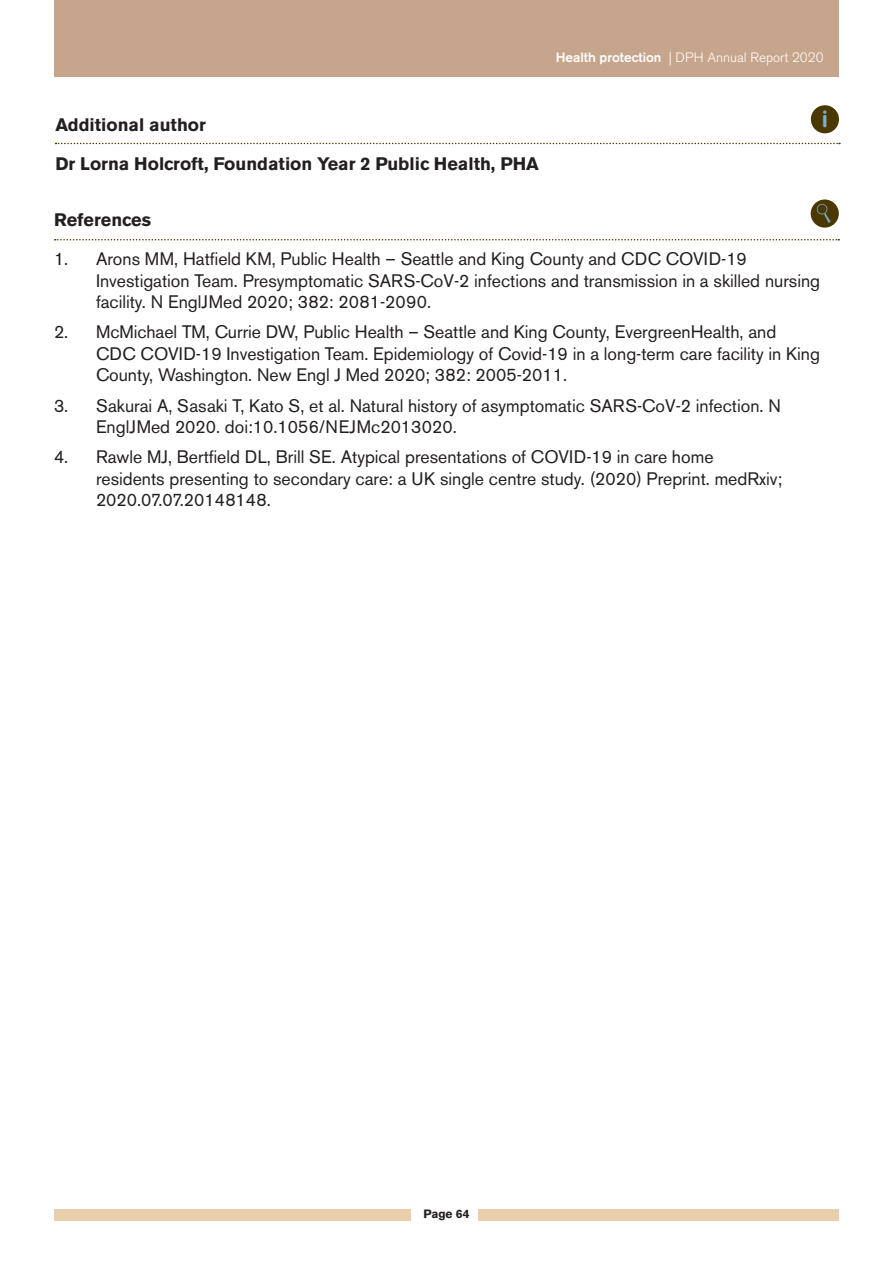
<style>
.page{position:relative;width:893px;height:1263px;background:#fff}
.page>*{position:absolute;margin:0;border:0;box-sizing:border-box;transform-origin:0 0}
.t1{font:700 22.5px "Helvetica Rounded";color:#7fabc3}
.t2{font:18px/21.6px "Akzidenz Grotesk BE";color:#231f20}
.t3{font:700 18px/38.5px "Akzidenz Grotesk BE";color:#231f20}
.t4{font:300 13.5px "Akzidenz Grotesk BE";color:#fff}
.t5{font:700 12px "Akzidenz Grotesk BE";color:#231f20}
.s1{font-weight:500}
</style>
<div class="page">
<div style="left:54px;top:1209px;width:357px;height:11px;background:#e9ceab"></div>
<div style="left:479px;top:1209px;width:360px;height:11px;background:#e9ceab"></div>
<div style="left:54px;top:0;width:785px;height:77px;background:#c7a58c"></div>
<div style="left:812px;top:106px;width:26px;height:26px;background:#4a3800;border-radius:50%"></div>
<div style="left:811px;top:105px;width:28px;height:28px;border:2px solid #4a3800;border-radius:50%"></div>
<svg style="left:56px;top:143px;width:784px;height:1px"></svg>
<div style="left:812px;top:201px;width:26px;height:26px;background:#4a3800;border-radius:50%"></div>
<div style="left:811px;top:199px;width:28px;height:29px;border:2px solid #4a3800;border-radius:50%"></div>
<svg style="left:816px;top:203px;width:15px;height:20px"></svg>
<svg style="left:55px;top:239px;width:784px;height:1px"></svg>
<p class="t4" style="left:556px;top:49px;width:269px"><span class="s1">Health protection</span> | DPH Annual Report 2020</p>
<p class="t3" style="left:56px;top:106px;width:485px">Additional author<br>Dr Lorna Holcroft, Foundation Year 2 Public Health, PHA</p>
<p class="t1" style="left:822px;top:105px;width:8px">i</p>
<p class="t3" style="left:54px;top:201px;width:99px">References</p>
<p class="t2" style="left:96px;top:248px;width:726px;text-indent:-42px">1. Arons MM, Hatfield KM, Public Health – Seattle and King County and CDC COVID-19<br>Investigation Team. Presymptomatic SARS-CoV-2 infections and transmission in a skilled nursing facility. N EnglJMed 2020; 382: 2081-2090.</p>
<p class="t2" style="left:96px;top:321px;width:725px;text-indent:-42px">2. McMichael TM, Currie DW, Public Health – Seattle and King County, EvergreenHealth, and<br>CDC COVID-19 Investigation Team. Epidemiology of Covid-19 in a long-term care facility in King<br>County, Washington. New Engl J Med 2020; 382: 2005-2011.</p>
<p class="t2" style="left:96px;top:394px;width:686px;text-indent:-42px">3. Sakurai A, Sasaki T, Kato S, et al. Natural history of asymptomatic SARS-CoV-2 infection. N<br>EnglJMed 2020. doi:10.1056/NEJMc2013020.</p>
<p class="t2" style="left:96px;top:446px;width:688px;text-indent:-42px">4. Rawle MJ, Bertfield DL, Brill SE. Atypical presentations of COVID-19 in care home residents presenting to secondary care: a UK single centre study. (2020) Preprint. medRxiv;<br>2020.07.07.20148148.</p>
<p class="t5" style="left:423px;top:1207px;width:48px">Page 64</p>
</div>
